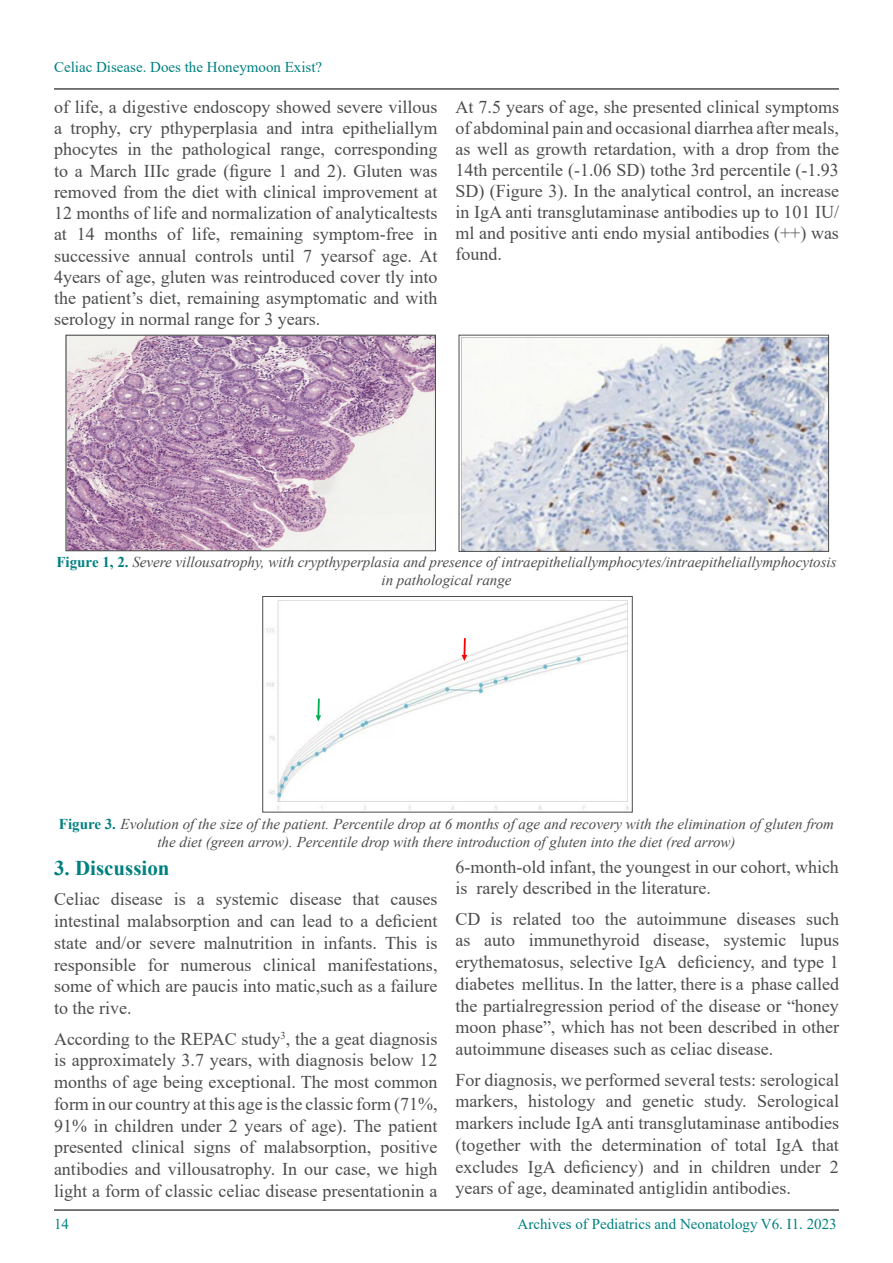
<style>
.page{position:relative;width:893px;height:1263px;background:#fff}
.page>*{position:absolute;margin:0;border:0;box-sizing:border-box;transform-origin:0 0}
.t1{font:700 21px "Times New Roman";color:#008080}
.t2{font:18px/21.8px "Times New Roman";color:#4b4c4d;text-align:justify}
.t3{font:italic 15px/18px "Times New Roman";color:#4b4c4d;text-align:center}
.t4{font:15px "Times New Roman";color:#008080}
.s1{font-weight:700;font-style:normal;color:#008080}
</style>
<div class="page">
<hr style="left:54px;top:88px;width:785px;height:2px;background:#4d4d4f">
<hr style="left:54px;top:1209px;width:785px;height:2px;background:#4b4c4d">
<img style="left:68px;top:337px;width:366px;height:212px">
<div style="left:66px;top:335px;width:370px;height:216px;border:1px solid #4b4c4d"></div>
<img style="left:461px;top:337px;width:366px;height:213px">
<div style="left:459px;top:335px;width:370px;height:217px;border:1px solid #4b4c4d"></div>
<img style="left:266px;top:600px;width:363px;height:210px">
<svg style="left:316px;top:698px;width:5px;height:23px"></svg>
<svg style="left:462px;top:638px;width:5px;height:23px"></svg>
<div style="left:262px;top:596px;width:371px;height:216px;border:1px solid #4b4c4d"></div>
<p class="t4" style="left:54px;top:56px;width:270px">Celiac Disease. Does the Honeymoon Exist?</p>
<p class="t2" style="left:54px;top:95px;width:385px;line-height:21.1px">of life, a digestive endoscopy showed severe villous a trophy, cry pthyperplasia and intra epitheliallym phocytes in the pathological range, corresponding to a March IIIc grade (figure 1 and 2). Gluten was removed from the diet with clinical improvement at 12 months of life and normalization of analyticaltests at 14 months of life, remaining symptom-free in successive annual controls until 7 yearsof age. At 4years of age, gluten was reintroduced cover tly into the patient’s diet, remaining asymptomatic and with serology in normal range for 3 years.</p>
<p class="t2" style="left:455px;top:96px;width:385px;line-height:21px">At 7.5 years of age, she presented clinical symptoms of abdominal pain and occasional diarrhea after meals, as well as growth retardation, with a drop from the 14th percentile (-1.06 SD) tothe 3rd percentile (-1.93<br>SD) (Figure 3). In the analytical control, an increase in IgA anti transglutaminase antibodies up to 101 IU/ ml and positive anti endo mysial antibodies (++) was found.</p>
<p class="t3" style="left:56px;top:553px;width:782px"><span class="s1">Figure 1, 2.</span> Severe villousatrophy, with crypthyperplasia and presence of intraepitheliallymphocytes/intraepitheliallymphocytosis in pathological range</p>
<p class="t3" style="left:59px;top:814px;width:777px"><span class="s1">Figure 3.</span> Evolution of the size of the patient. Percentile drop at 6 months of age and recovery with the elimination of gluten from the diet (green arrow). Percentile drop with there introduction of gluten into the diet (red arrow)</p>
<p class="t1" style="left:54px;top:853px;width:117px">3. Discussion</p>
<p class="t2" style="left:54px;top:888px;width:385px">Celiac disease is a systemic disease that causes intestinal malabsorption and can lead to a deficient state and/or severe malnutrition in infants. This is responsible for numerous clinical manifestations, some of which are paucis into matic,such as a failure to the rive.</p>
<p class="t2" style="left:54px;top:1027px;width:385px">According to the REPAC study<sup>3</sup>, the a geat diagnosis is approximately 3.7 years, with diagnosis below 12 months of age being exceptional. The most common form in our country at this age is the classic form (71%, 91% in children under 2 years of age). The patient presented clinical signs of malabsorption, positive antibodies and villousatrophy. In our case, we high light a form of classic celiac disease presentationin a</p>
<p class="t2" style="left:455px;top:856px;width:385px;line-height:21px">6-month-old infant, the youngest in our cohort, which is rarely described in the literature.</p>
<p class="t2" style="left:455px;top:907px;width:385px">CD is related too the autoimmune diseases such as auto immunethyroid disease, systemic lupus erythematosus, selective IgA deficiency, and type 1 diabetes mellitus. In the latter, there is a phase called the partialregression period of the disease or “honey moon phase”, which has not been described in other autoimmune diseases such as celiac disease.</p>
<p class="t2" style="left:455px;top:1068px;width:385px">For diagnosis, we performed several tests: serological markers, histology and genetic study. Serological markers include IgA anti transglutaminase antibodies (together with the determination of total IgA that excludes IgA deficiency) and in children under 2 years of age, deaminated antiglidin antibodies.</p>
<p class="t4" style="left:54px;top:1214px;width:16px">14</p>
<p class="t4" style="left:517px;top:1214px;width:321px">Archives of Pediatrics and Neonatology V6. I1. 2023</p>
</div>
